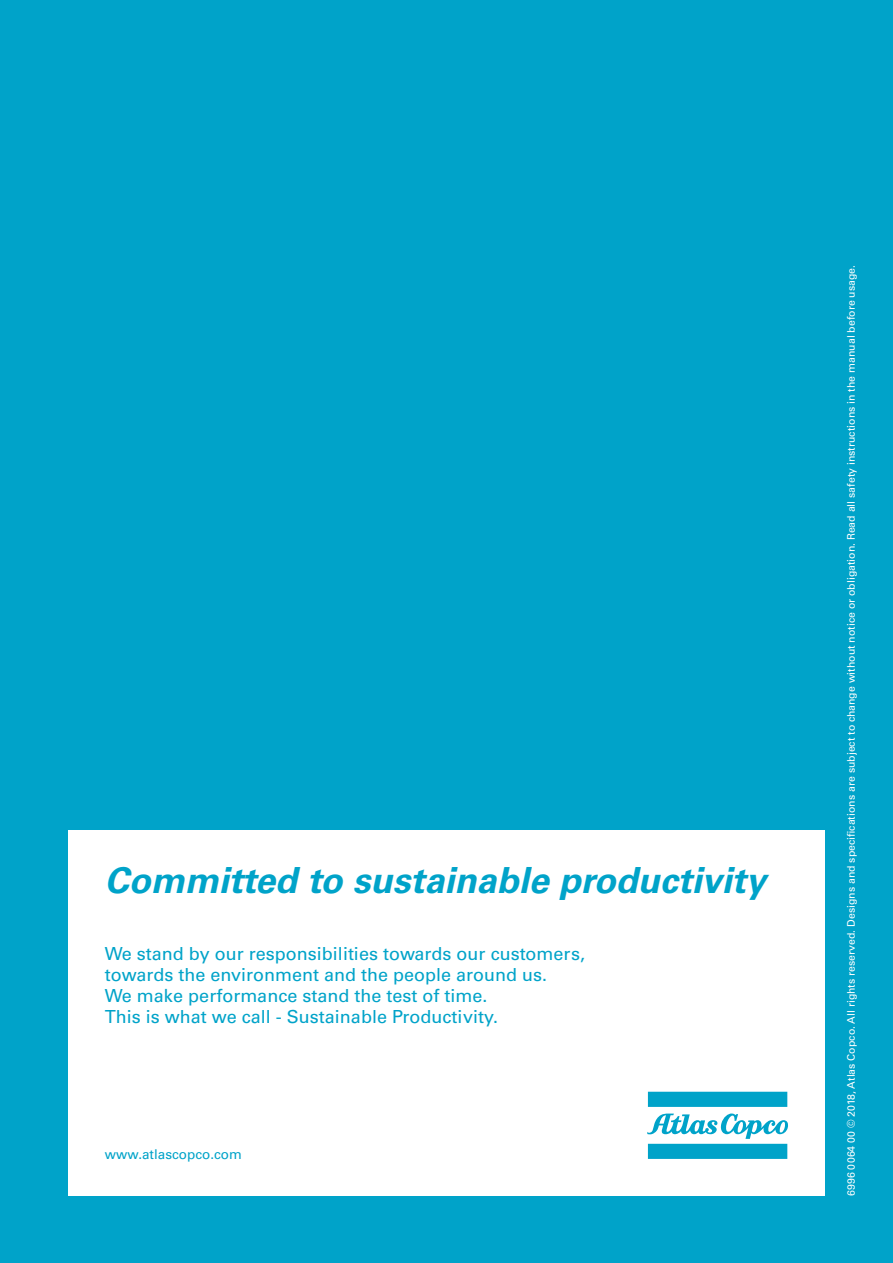
<style>
.page{position:relative;width:893px;height:1263px;background:#00a3c9}
.page>*{position:absolute;margin:0;border:0;box-sizing:border-box;transform-origin:0 0}
.t1{font:italic 700 36px "Univers LT Std";color:#00a3c9}
.t2{font:18px/21px "Univers LT Std";color:#00a3c9}
.t3{font:13.5px "Univers LT Std";color:#00a3c9}
.t4{font:10.5px "Univers LT Std";color:#fff}
</style>
<div class="page">
<div style="left:68px;top:830px;width:757px;height:366px;background:#fff"></div>
<div style="left:648px;top:1092px;width:139px;height:15px;background:#00a3c9"></div>
<svg style="left:647px;top:1113px;width:141px;height:46px"></svg>
<h1 class="t1" style="left:105px;top:859px;width:662px">Committed to sustainable productivity</h1>
<p class="t2" style="left:105px;top:943px;width:482px">We stand by our responsibilities towards our customers, towards the environment and the people around us.<br>We make performance stand the test of time.<br>This is what we call - Sustainable Productivity.</p>
<p class="t3" style="left:105px;top:1146px;width:138px">www.atlascopco.com</p>
<p class="t4" style="left:845px;top:1196px;width:932px;rotate:-90deg">6996 0064 00 © 2018, Atlas Copco. All rights reserved. Designs and specifications are subject to change without notice or obligation. Read all safety instructions in the manual before usage.</p>
</div>
